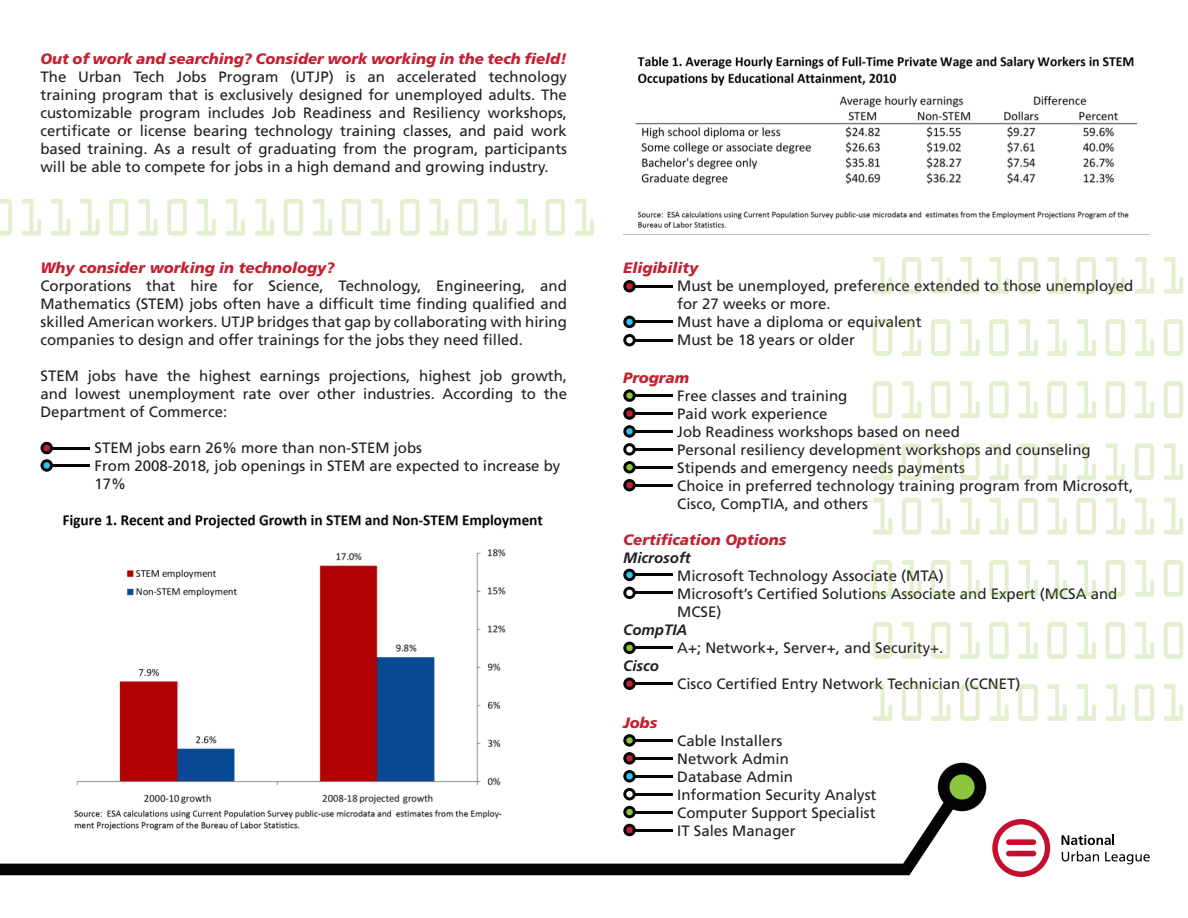
<style>
.page{position:relative;width:1188px;height:918px;background:#fff}
.page>*{position:absolute;margin:0;border:0;box-sizing:border-box;transform-origin:0 0}
.t1{font:15px/18px "Frutiger";color:#231f20}
.t2{font:italic 900 15px "Frutiger";color:#c42032}
.t3{font:italic 700 15px "Frutiger";color:#231f20}
</style>
<div class="page">
<svg style="left:623px;top:677px;width:13px;height:13px"></svg>
<hr style="left:634px;top:682px;width:38px;height:3px;background:#040503">
<svg style="left:623px;top:569px;width:13px;height:12px"></svg>
<hr style="left:634px;top:573px;width:38px;height:3px;background:#040503">
<svg style="left:623px;top:587px;width:13px;height:12px"></svg>
<hr style="left:634px;top:591px;width:38px;height:3px;background:#040503">
<svg style="left:623px;top:642px;width:13px;height:12px"></svg>
<hr style="left:634px;top:646px;width:38px;height:3px;background:#040503">
<img style="left:63px;top:514px;width:480px;height:283px">
<img style="left:635px;top:56px;width:503px;height:172px">
<hr style="left:51px;top:447px;width:38px;height:3px;background:#040503">
<svg style="left:41px;top:442px;width:12px;height:30px"></svg>
<hr style="left:51px;top:464px;width:38px;height:3px;background:#040503">
<svg style="left:623px;top:280px;width:13px;height:13px"></svg>
<hr style="left:634px;top:285px;width:38px;height:3px;background:#040503">
<svg style="left:623px;top:316px;width:13px;height:12px"></svg>
<hr style="left:634px;top:320px;width:38px;height:3px;background:#040503">
<svg style="left:623px;top:334px;width:13px;height:12px"></svg>
<hr style="left:634px;top:339px;width:38px;height:3px;background:#040503">
<hr style="left:634px;top:412px;width:38px;height:3px;background:#040503">
<hr style="left:634px;top:484px;width:38px;height:3px;background:#040503">
<hr style="left:634px;top:430px;width:38px;height:3px;background:#040503">
<hr style="left:634px;top:448px;width:38px;height:3px;background:#040503">
<hr style="left:634px;top:394px;width:38px;height:3px;background:#040503">
<svg style="left:623px;top:389px;width:13px;height:102px"></svg>
<hr style="left:634px;top:466px;width:38px;height:3px;background:#040503">
<hr style="left:634px;top:757px;width:38px;height:3px;background:#040503">
<hr style="left:634px;top:775px;width:38px;height:3px;background:#040503">
<svg style="left:623px;top:788px;width:13px;height:9px"></svg>
<hr style="left:634px;top:793px;width:38px;height:3px;background:#040503">
<svg style="left:623px;top:734px;width:13px;height:48px"></svg>
<hr style="left:634px;top:739px;width:38px;height:3px;background:#040503">
<svg style="left:938px;top:763px;width:48px;height:48px"></svg>
<svg style="left:0;top:797px;width:957px;height:78px"></svg>
<svg style="left:0;top:199px;width:594px;height:37px"></svg>
<svg style="left:873px;top:257px;width:310px;height:223px"></svg>
<svg style="left:873px;top:498px;width:310px;height:223px"></svg>
<svg style="left:992px;top:819px;width:58px;height:58px"></svg>
<div style="left:1006px;top:839px;width:30px;height:6px;background:#c3102f;border-radius:3px"></div>
<div style="left:1006px;top:851px;width:30px;height:5px;background:#c3102f;border-radius:3px"></div>
<svg style="left:1062px;top:835px;width:52px;height:10px"></svg>
<svg style="left:1062px;top:851px;width:37px;height:11px"></svg>
<svg style="left:1105px;top:852px;width:45px;height:12px"></svg>
<p class="t2" style="left:40px;top:50px;width:528px">Out of work and searching? Consider work working in the tech field!</p>
<p class="t1" style="left:40px;top:67px;width:528px;text-align:justify">The Urban Tech Jobs Program (UTJP) is an accelerated technology training program that is exclusively designed for unemployed adults. The customizable program includes Job Readiness and Resiliency workshops, certificate or license bearing technology training classes, and paid work based training. As a result of graduating from the program, participants will be able to compete for jobs in a high demand and growing industry.</p>
<p class="t2" style="left:40px;top:259px;width:296px">Why consider working in technology?</p>
<p class="t1" style="left:40px;top:277px;width:528px;text-align:justify">Corporations that hire for Science, Technology, Engineering, and Mathematics (STEM) jobs often have a difficult time finding qualified and skilled American workers. UTJP bridges that gap by collaborating with hiring companies to design and offer trainings for the jobs they need filled.</p>
<p class="t1" style="left:40px;top:367px;width:528px;text-align:justify">STEM jobs have the highest earnings projections, highest job growth, and lowest unemployment rate over other industries. According to the Department of Commerce:</p>
<p class="t1" style="left:94px;top:439px;width:329px">STEM jobs earn 26% more than non-STEM jobs</p>
<p class="t1" style="left:94px;top:457px;width:467px">From 2008-2018, job openings in STEM are expected to increase by<br>17%</p>
<p class="t2" style="left:623px;top:259px;width:76px">Eligibility</p>
<p class="t1" style="left:677px;top:277px;width:457px">Must be unemployed, preference extended to those unemployed for 27 weeks or more.</p>
<p class="t1" style="left:677px;top:313px;width:246px">Must have a diploma or equivalent</p>
<p class="t1" style="left:677px;top:331px;width:179px">Must be 18 years or older</p>
<p class="t2" style="left:623px;top:369px;width:67px">Program</p>
<p class="t1" style="left:677px;top:386px;width:172px">Free classes and training</p>
<p class="t1" style="left:677px;top:404px;width:152px">Paid work experience</p>
<p class="t1" style="left:677px;top:422px;width:284px">Job Readiness workshops based on need</p>
<p class="t1" style="left:677px;top:440px;width:415px">Personal resiliency development workshops and counseling</p>
<p class="t1" style="left:677px;top:458px;width:289px">Stipends and emergency needs payments</p>
<p class="t1" style="left:677px;top:476px;width:457px">Choice in preferred technology training program from Microsoft,<br>Cisco, CompTIA, and others</p>
<p class="t2" style="left:623px;top:531px;width:164px">Certification Options</p>
<p class="t3" style="left:623px;top:549px;width:69px">Microsoft</p>
<p class="t1" style="left:677px;top:567px;width:268px">Microsoft Technology Associate (MTA)</p>
<p class="t1" style="left:677px;top:585px;width:442px">Microsoft’s Certified Solutions Associate and Expert (MCSA and<br>MCSE)</p>
<p class="t3" style="left:623px;top:621px;width:66px">CompTIA</p>
<p class="t1" style="left:677px;top:639px;width:268px">A+; Network+, Server+, and Security+.</p>
<p class="t3" style="left:623px;top:657px;width:37px">Cisco</p>
<p class="t1" style="left:677px;top:675px;width:345px">Cisco Certified Entry Network Technician (CCNET)</p>
<p class="t2" style="left:623px;top:713px;width:36px">Jobs</p>
<p class="t1" style="left:677px;top:731px;width:107px">Cable Installers</p>
<p class="t1" style="left:677px;top:749px;width:113px">Network Admin</p>
<p class="t1" style="left:677px;top:767px;width:117px">Database Admin</p>
<p class="t1" style="left:677px;top:785px;width:201px">Information Security Analyst</p>
<p class="t1" style="left:677px;top:803px;width:200px">Computer Support Specialist</p>
<p class="t1" style="left:677px;top:821px;width:120px">IT Sales Manager</p>
</div>
